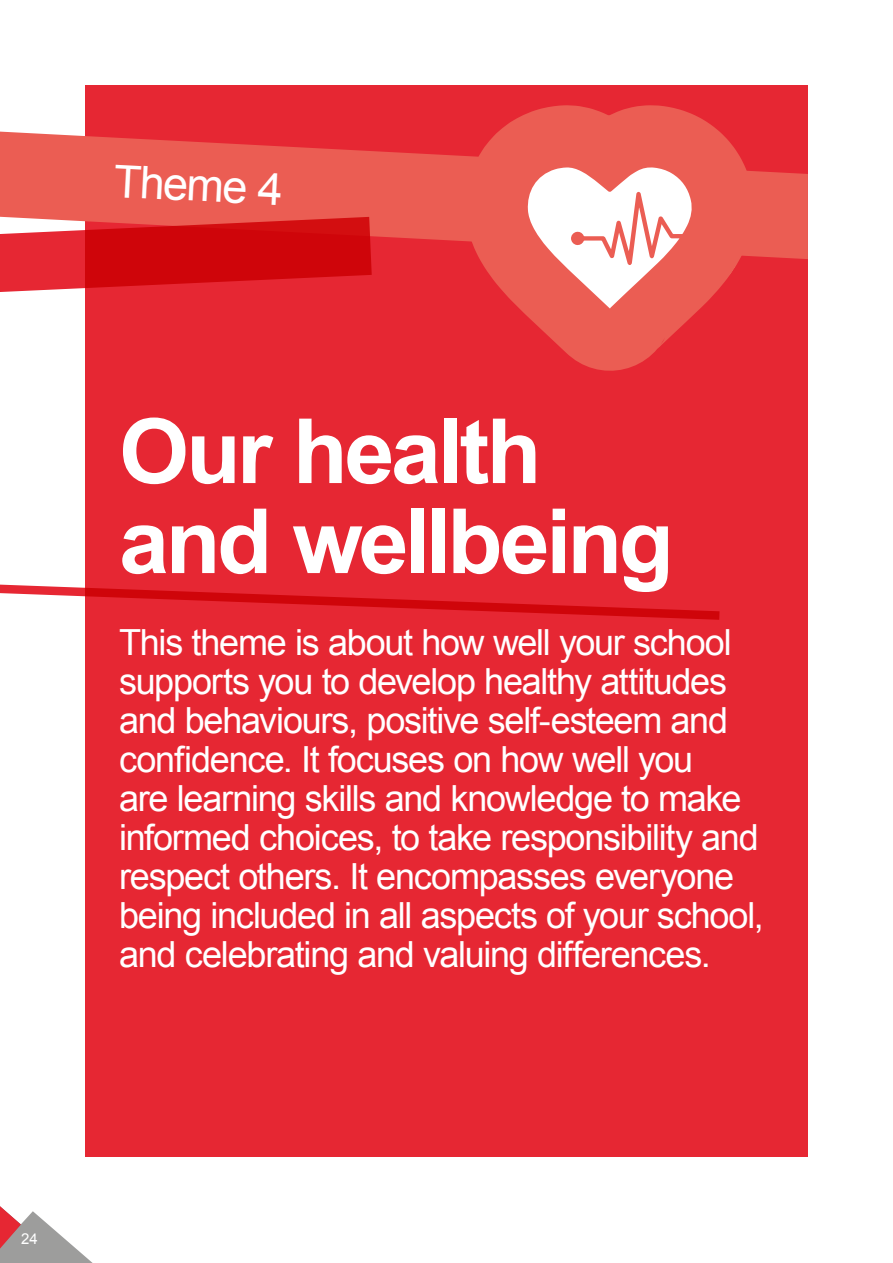
<style>
.page{position:relative;width:893px;height:1263px;background:#fff}
.page>*{position:absolute;margin:0;border:0;box-sizing:border-box;transform-origin:0 0}
.t1{font:700 90px/90px "Arial";letter-spacing:-.04em;color:#fff}
.t2{font:45px "Arial";color:#fff}
.t3{font:36px/39px "Arial";letter-spacing:-.035em;color:#fff}
.t4{font:15px "Arial";color:#fff}
</style>
<div class="page">
<div style="left:85px;top:85px;width:723px;height:1072px;background:#e62733"></div>
<svg style="left:0;top:132px;width:364px;height:85px;background:#ea5850"></svg>
<svg style="left:364px;top:105px;width:444px;height:514px"></svg>
<svg style="left:527px;top:167px;width:166px;height:142px;background:#f6bab5"></svg>
<svg style="left:0;top:584px;width:719px;height:36px"></svg>
<svg style="left:0;top:217px;width:372px;height:76px"></svg>
<svg style="left:0;top:1206px;width:93px;height:57px"></svg>
<p class="t2" style="left:116px;top:151px;width:171px;rotate:3deg">Theme 4</p>
<h1 class="t1" style="left:119px;top:409px;width:556px">Our health and wellbeing</h1>
<p class="t3" style="left:119px;top:623px;width:646px">This theme is about how well your school supports you to develop healthy attitudes and behaviours, positive self-esteem and confidence. It focuses on how well you<br>are learning skills and knowledge to make informed choices, to take responsibility and respect others. It encompasses everyone being included in all aspects of your school, and celebrating and valuing differences.</p>
<p class="t4" style="left:21px;top:1229px;width:18px">24</p>
</div>
